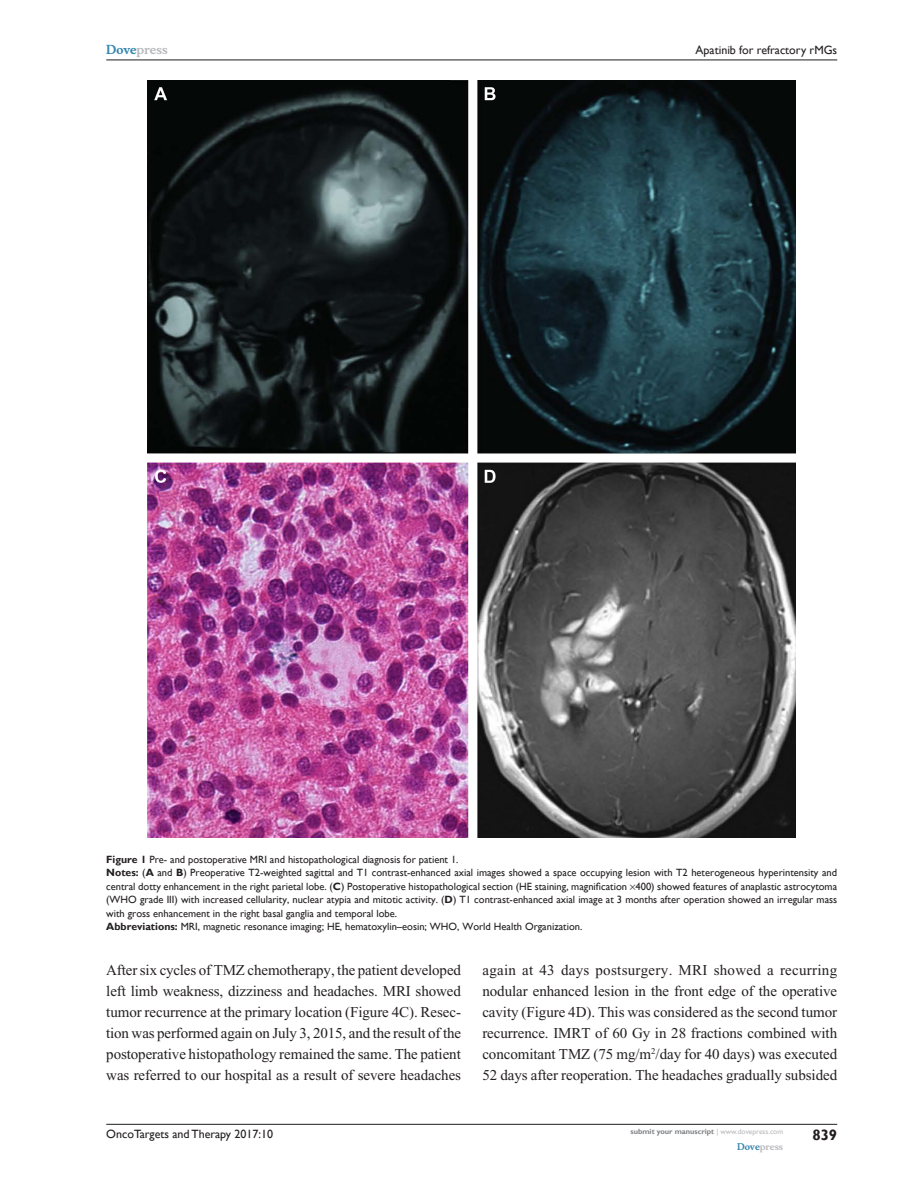
<style>
.page{position:relative;width:918px;height:1188px;background:#fff}
.page>*{position:absolute;margin:0;border:0;box-sizing:border-box;transform-origin:0 0}
.TxF{font:15px/21px "Times New Roman";letter-spacing:-.005em;color:#231f20;text-align:justify}
.RunFolio-R{font:700 15px "Gill Sans";color:#231f20}
.RunF-R{font:12px "Gill Sans";color:#231f20}
.RunH-R{font:12px "Gill Sans";color:#231f20}
.RunH-Brand-R{font:700 12px "Musee";color:#b8b9bc}
.FigSNRI{font:10.5px/13.5px "Gill Sans";color:#231f20;text-align:justify}
.FigC{font:10.5px "Gill Sans";color:#231f20}
.RunF-Brand-R{font:700 9px "Musee";color:#b8b9bc}
.RunF-SubmityourMS-R{font:700 7.5px "Gill Sans";color:#808285}
.s1{color:#3485ae}
.s2{font-weight:700}
.s3{font-weight:400;color:#b8b9bc}
</style>
<div class="page">
<hr style="left:106px;top:1124px;width:731px;height:1px;background:#231f20">
<hr style="left:106px;top:60px;width:731px;height:1px;background:#231f20">
<img style="left:148px;top:81px;width:648px;height:756px">
<p class="RunH-Brand-R" style="left:106px;top:43px;width:63px"><span class="s1">Dove</span>press</p>
<p class="RunH-R" style="left:696px;top:43px;width:143px">Apatinib for refractory rMGs</p>
<p class="FigC" style="left:106px;top:853px;width:354px"><span class="s2">Figure 1</span> Pre- and postoperative MRI and histopathological diagnosis for patient 1.</p>
<p class="FigSNRI" style="left:106px;top:866px;width:732px"><span class="s2">Notes:</span> (<span class="s2">A</span> and <span class="s2">B</span>) Preoperative T2-weighted sagittal and T1 contrast-enhanced axial images showed a space occupying lesion with T2 heterogeneous hyperintensity and central dotty enhancement in the right parietal lobe. (<span class="s2">C</span>) Postoperative histopathological section (HE staining, magnification 400) showed features of anaplastic astrocytoma (WHO grade III) with increased cellularity, nuclear atypia and mitotic activity. (<span class="s2">D</span>) T1 contrast-enhanced axial image at 3 months after operation showed an irregular mass with gross enhancement in the right basal ganglia and temporal lobe.</p>
<p class="FigSNRI" style="left:106px;top:920px;width:478px"><span class="s2">Abbreviations:</span> MRI , magnetic resonance imaging; HE, hematoxylin–eosin; WHO, World Health Organization.</p>
<p class="TxF" style="left:106px;top:959px;width:356px">After six cycles of TMZ chemotherapy, the patient developed left limb weakness, dizziness and headaches. MRI showed tumor recurrence at the primary location (Figure 4C). Resec&shy;tion was performed again on July 3, 2015, and the result of the postoperative histopathology remained the same. The patient was referred to our hospital as a result of severe headaches</p>
<p class="TxF" style="left:482px;top:959px;width:356px">again at 43 days postsurgery. MRI showed a recurring nodular enhanced lesion in the front edge of the operative cavity (Figure 4D). This was considered as the second tumor recurrence. IMRT of 60 Gy in 28 fractions combined with concomitant TMZ (75 mg/m<sup>2</sup>/day for 40 days) was executed 52 days after reoperation. The headaches gradually subsided</p>
<p class="RunF-R" style="left:106px;top:1127px;width:168px">OncoTargets and Therapy 2017:10</p>
<p class="RunF-SubmityourMS-R" style="left:631px;top:1127px;width:154px">submit your manuscript <span class="s3">| www.dovepress.com</span></p>
<p class="RunF-Brand-R" style="left:737px;top:1141px;width:48px"><span class="s1">Dove</span>press</p>
<p class="RunFolio-R" style="left:812px;top:1126px;width:26px">839</p>
</div>
